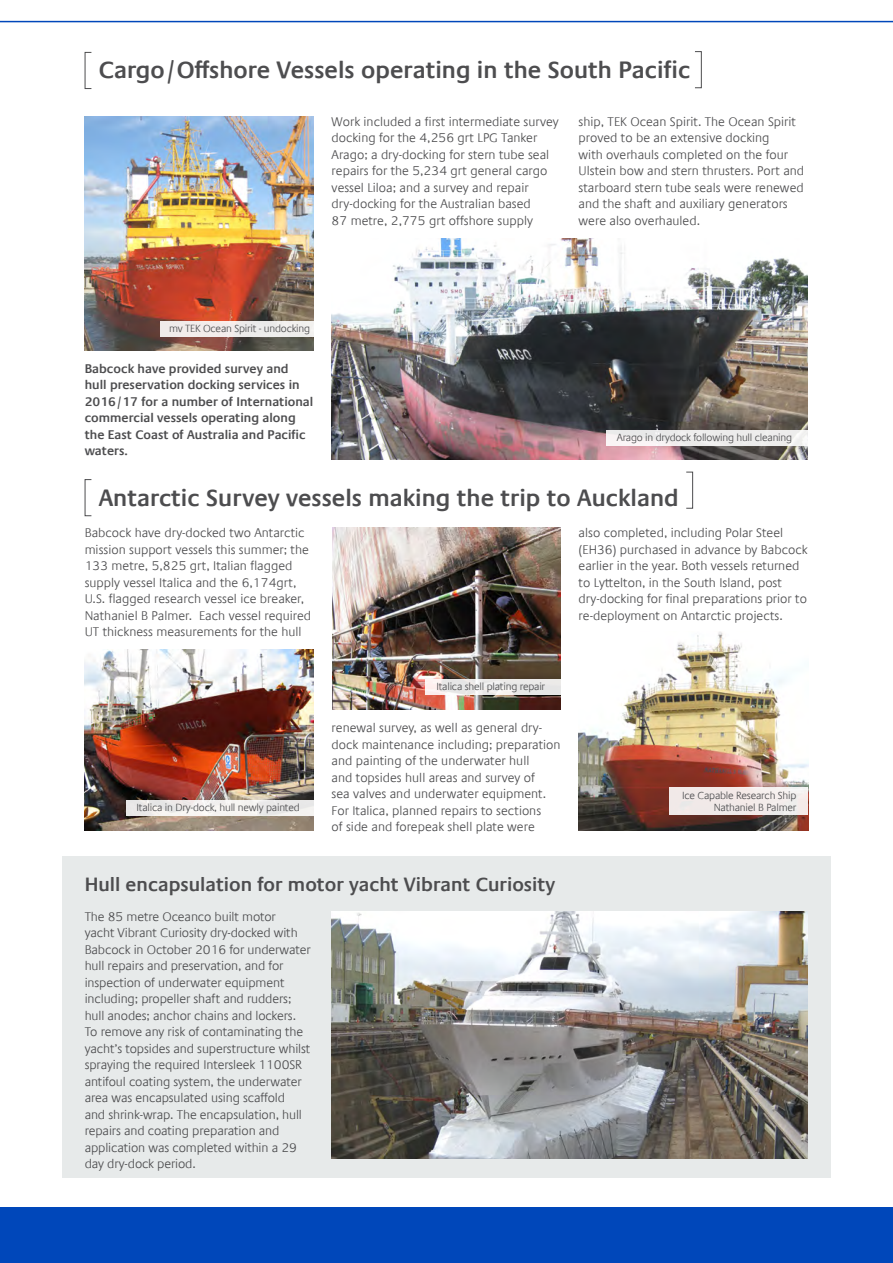
<style>
.page{position:relative;width:893px;height:1263px;background:#fff}
.page>*{position:absolute;margin:0;border:0;box-sizing:border-box;transform-origin:0 0}
.t1{font:600 24px "Praxis Com";color:#4d4d4f}
.t2{font:600 19.5px "Praxis Com";color:#4d4d4f}
.t3{font:300 12.75px/16.5px "Praxis Com";color:#4d4d4f}
.t4{font:600 12.75px/16.5px "Praxis Com";color:#4d4d4f}
.t5{font:300 10.5px/12px "Praxis Com";letter-spacing:-.02em;color:#4d4d4f;text-align:right}
</style>
<div class="page">
<div style="left:0;top:1208px;width:893px;height:55px;background:#0047ba"></div>
<hr style="left:0;top:21px;width:893px;height:1px;background:#0047ba">
<div style="left:62px;top:857px;width:769px;height:321px;background:#e7eaea"></div>
<div style="left:695px;top:51px;width:7px;height:37px;border:1px solid #4d4d4f"></div>
<div style="left:686px;top:472px;width:7px;height:37px;border:1px solid #4d4d4f"></div>
<img style="left:85px;top:649px;width:229px;height:181px">
<img style="left:332px;top:528px;width:229px;height:181px">
<img style="left:579px;top:632px;width:229px;height:198px">
<img style="left:332px;top:239px;width:476px;height:221px">
<img style="left:85px;top:117px;width:229px;height:234px">
<img style="left:332px;top:912px;width:476px;height:246px">
<div style="left:606px;top:430px;width:201px;height:16px;background:linear-gradient(to right,#f2eff0,#ededec)"></div>
<div style="left:126px;top:800px;width:188px;height:16px;background:#f0eeed"></div>
<svg style="left:426px;top:679px;width:135px;height:16px;fill:#eae9e8"></svg>
<div style="left:669px;top:787px;width:139px;height:28px;background:#f2e9e8"></div>
<div style="left:160px;top:321px;width:154px;height:15px;background:#f1eceb"></div>
<h1 class="t1" style="left:99px;top:56px;width:593px">Cargo/Offshore Vessels operating in the South Pacific</h1>
<p class="t3" style="left:332px;top:113px;width:229px">Work included a first intermediate survey docking for the 4,256 grt LPG Tanker Arago; a dry-docking for stern tube seal repairs for the 5,234 grt general cargo vessel Liloa; and a survey and repair dry-docking for the Australian based<br>87 metre, 2,775 grt offshore supply</p>
<p class="t3" style="left:579px;top:113px;width:227px">ship, TEK Ocean Spirit. The Ocean Spirit proved to be an extensive docking<br>with overhauls completed on the four Ulstein bow and stern thrusters. Port and starboard stern tube seals were renewed and the shaft and auxiliary generators were also overhauled.</p>
<p class="t5" style="left:169px;top:322px;width:143px">mv TEK Ocean Spirit - undocking</p>
<p class="t4" style="left:85px;top:360px;width:230px">Babcock have provided survey and hull preservation docking services in<br>2016/17 for a number of International commercial vessels operating along the East Coast of Australia and Pacific waters.</p>
<p class="t5" style="left:617px;top:432px;width:177px">Arago in drydock following hull cleaning</p>
<h1 class="t1" style="left:99px;top:483px;width:582px">Antarctic Survey vessels making the trip to Auckland</h1>
<p class="t3" style="left:85px;top:525px;width:228px">Babcock have dry-docked two Antarctic mission support vessels this summer; the 133 metre, 5,825 grt, Italian flagged supply vessel Italica and the 6,174grt, U.S. flagged research vessel ice breaker, Nathaniel B Palmer. Each vessel required UT thickness measurements for the hull</p>
<p class="t5" style="left:137px;top:802px;width:165px">Italica in Dry-dock, hull newly painted</p>
<p class="t5" style="left:436px;top:680px;width:110px">Italica shell plating repair</p>
<p class="t3" style="left:332px;top:720px;width:230px">renewal survey, as well as general dry&shy;dock maintenance including; preparation and painting of the underwater hull<br>and topsides hull areas and survey of<br>sea valves and underwater equipment.<br>For Italica, planned repairs to sections<br>of side and forepeak shell plate were</p>
<h2 class="t2" style="left:85px;top:873px;width:472px">Hull encapsulation for motor yacht Vibrant Curiosity</h2>
<p class="t3" style="left:85px;top:908px;width:228px">The 85 metre Oceanco built motor<br>yacht Vibrant Curiosity dry-docked with Babcock in October 2016 for underwater hull repairs and preservation, and for inspection of underwater equipment including; propeller shaft and rudders; hull anodes; anchor chains and lockers.<br>To remove any risk of contaminating the yacht’s topsides and superstructure whilst spraying the required Intersleek 1100SR antifoul coating system, the underwater area was encapsulated using scaffold<br>and shrink-wrap. The encapsulation, hull repairs and coating preparation and application was completed within a 29 day dry-dock period.</p>
<p class="t3" style="left:579px;top:525px;width:230px">also completed, including Polar Steel (EH36) purchased in advance by Babcock earlier in the year. Both vessels returned to Lyttelton, in the South Island, post dry-docking for final preparations prior to re-deployment on Antarctic projects.</p>
<p class="t5" style="left:682px;top:789px;width:116px">Ice Capable Research Ship<br>Nathaniel B Palmer</p>
</div>
